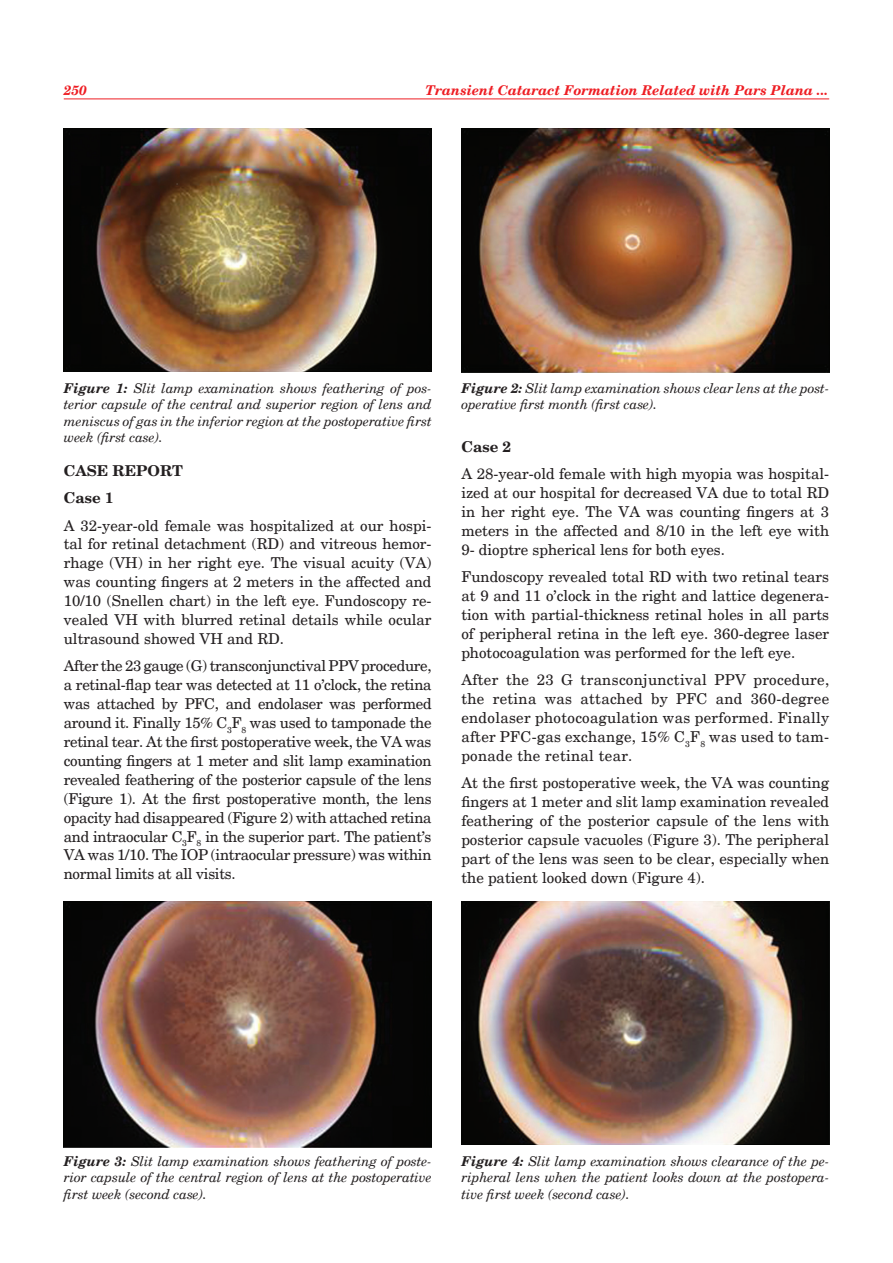
<style>
.page{position:relative;width:893px;height:1263px;background:#fff}
.page>*{position:absolute;margin:0;border:0;box-sizing:border-box;transform-origin:0 0}
.t1{font:15px/18.9px "New Century Schlbk";color:#231f20;text-align:justify}
.t2{font:700 15px "New Century Schlbk";color:#231f20}
.dipnotlar{font:italic 13.5px/16.5px "New Century Schlbk";letter-spacing:-.01em;color:#231f20;text-align:justify}
.t3{font:italic 700 13.5px "New Century Schlbk";color:#ee1d23}
.s1{font-weight:700}
</style>
<div class="page">
<hr style="left:64px;top:99px;width:765px;height:1px;background:#ee1d23">
<img style="left:64px;top:129px;width:368px;height:243px">
<img style="left:64px;top:902px;width:368px;height:246px">
<img style="left:462px;top:129px;width:367px;height:243px">
<img style="left:461px;top:902px;width:368px;height:242px">
<p class="t3" style="left:64px;top:82px;width:25px">250</p>
<p class="t3" style="left:425px;top:82px;width:405px">Transient Cataract Formation Related with Pars Plana ...</p>
<p class="dipnotlar" style="left:64px;top:380px;width:369px"><span class="s1">Figure 1:</span> Slit lamp examination shows feathering of pos&shy;terior capsule of the central and superior region of lens and meniscus of gas in the inferior region at the postoperative first week (first case).</p>
<p class="t2" style="left:64px;top:461px;width:121px">CASE REPORT</p>
<p class="t2" style="left:64px;top:488px;width:51px">Case 1</p>
<p class="t1" style="left:64px;top:516px;width:369px">A 32-year-old female was hospitalized at our hospi&shy;tal for retinal detachment (RD) and vitreous hemor&shy;rhage (VH) in her right eye. The visual acuity (VA) was counting fingers at 2 meters in the affected and 10/10 (Snellen chart) in the left eye. Fundoscopy re&shy;vealed VH with blurred retinal details while ocular ultrasound showed VH and RD.</p>
<p class="t1" style="left:64px;top:657px;width:369px">After the 23 gauge (G) transconjunctival PPV procedure, a retinal-flap tear was detected at 11 o’clock, the retina was attached by PFC, and endolaser was performed around it. Finally 15% C<sub>3</sub>F<sub>8</sub> was used to tamponade the retinal tear. At the first postoperative week, the VA was counting fingers at 1 meter and slit lamp examination revealed feathering of the posterior capsule of the lens (Figure 1). At the first postoperative month, the lens opacity had disappeared (Figure 2) with attached retina and intraocular C<sub>3</sub>F<sub>8</sub> in the superior part. The patient’s VA was 1/10. The IOP (intraocular pressure) was within normal limits at all visits.</p>
<p class="dipnotlar" style="left:462px;top:380px;width:369px"><span class="s1">Figure 2:</span> Slit lamp examination shows clear lens at the post&shy;operative first month (first case).</p>
<p class="t2" style="left:461px;top:437px;width:51px">Case 2</p>
<p class="t1" style="left:461px;top:464px;width:369px">A 28-year-old female with high myopia was hospital&shy;ized at our hospital for decreased VA due to total RD in her right eye. The VA was counting fingers at 3 meters in the affected and 8/10 in the left eye with 9- dioptre spherical lens for both eyes.</p>
<p class="t1" style="left:461px;top:567px;width:369px">Fundoscopy revealed total RD with two retinal tears at 9 and 11 o’clock in the right and lattice degenera&shy;tion with partial-thickness retinal holes in all parts of peripheral retina in the left eye. 360-degree laser photocoagulation was performed for the left eye.</p>
<p class="t1" style="left:461px;top:670px;width:369px">After the 23 G transconjunctival PPV procedure, the retina was attached by PFC and 360-degree endolaser photocoagulation was performed. Finally after PFC-gas exchange, 15% C<sub>3</sub>F<sub>8</sub> was used to tam&shy;ponade the retinal tear.</p>
<p class="t1" style="left:461px;top:773px;width:369px">At the first postoperative week, the VA was counting fingers at 1 meter and slit lamp examination revealed feathering of the posterior capsule of the lens with posterior capsule vacuoles (Figure 3). The peripheral part of the lens was seen to be clear, especially when the patient looked down (Figure 4).</p>
<p class="dipnotlar" style="left:64px;top:1153px;width:369px"><span class="s1">Figure 3:</span> Slit lamp examination shows feathering of poste&shy;rior capsule of the central region of lens at the postoperative first week (second case).</p>
<p class="dipnotlar" style="left:462px;top:1153px;width:369px"><span class="s1">Figure 4:</span> Slit lamp examination shows clearance of the pe&shy;ripheral lens when the patient looks down at the postopera&shy;tive first week (second case).</p>
</div>
